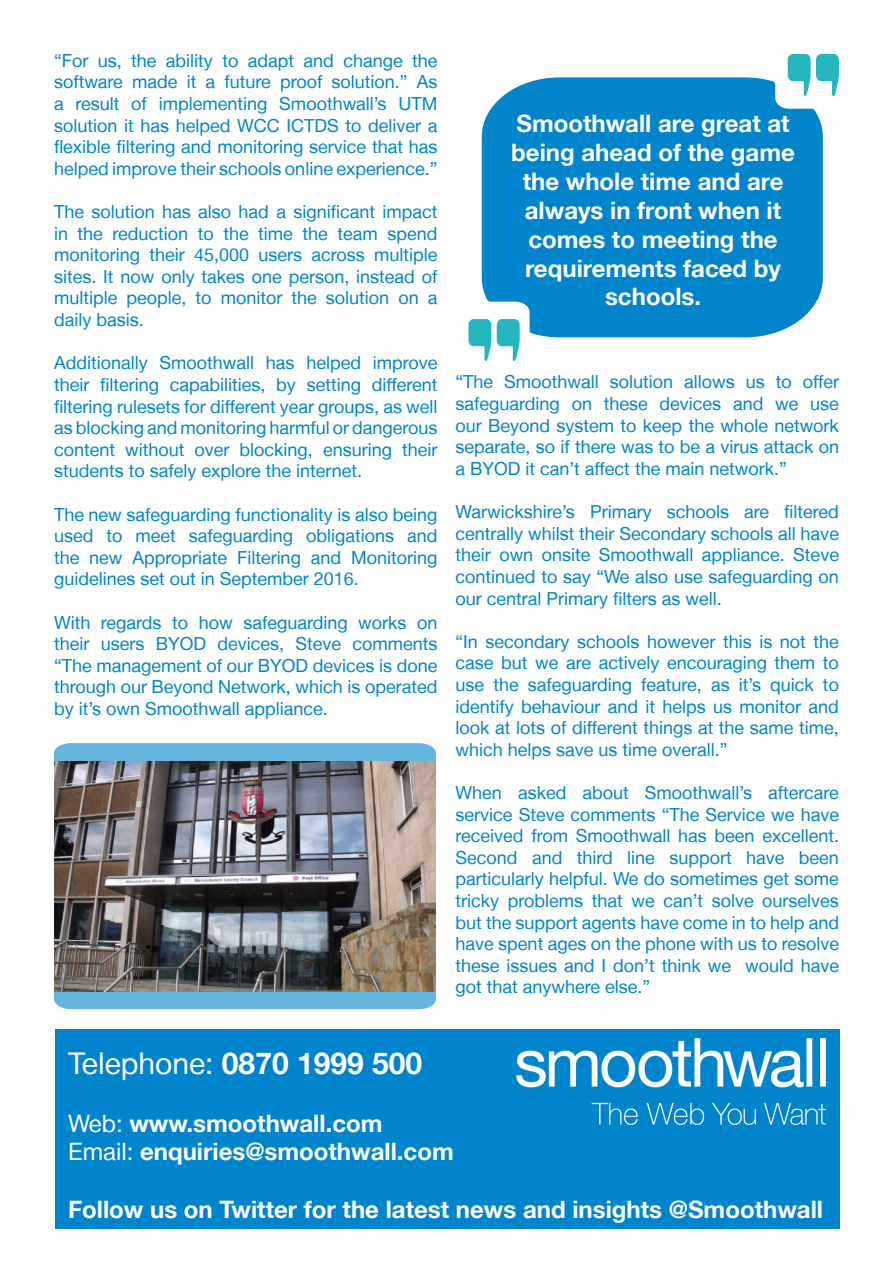
<style>
.page{position:relative;width:893px;height:1263px;background:#fff}
.page>*{position:absolute;margin:0;border:0;box-sizing:border-box;transform-origin:0 0}
.t1{font:700 30px "Helvetica 75";color:#fff}
.t2{font:700 24px/28.8px "Helvetica 75";color:#fff;text-align:center}
.t3{font:18px/21.6px "Helvetica Neue LT";color:#0084cb;text-align:justify}
.s1{font-family:"Helvetica Neue LT";font-weight:400}
</style>
<div class="page">
<svg style="left:788px;top:54px;width:51px;height:42px"></svg>
<div style="left:482px;top:77px;width:341px;height:260px;background:#0084cb"></div>
<svg style="left:468px;top:319px;width:52px;height:42px"></svg>
<div style="left:55px;top:1029px;width:785px;height:199px;background:#0084cb"></div>
<img style="left:517px;top:1039px;width:308px;height:85px">
<div style="left:54px;top:743px;width:382px;height:266px;background:#66b5df"></div>
<img style="left:54px;top:761px;width:382px;height:231px">
<p class="t3" style="left:54px;top:49px;width:385px">“For us, the ability to adapt and change the software made it a future proof solution.” As a result of implementing Smoothwall’s UTM solution it has helped WCC ICTDS to deliver a flexible filtering and monitoring service that has helped improve their schools online experience.”</p>
<p class="t3" style="left:54px;top:201px;width:385px">The solution has also had a significant impact in the reduction to the time the team spend monitoring their 45,000 users across multiple sites. It now only takes one person, instead of multiple people, to monitor the solution on a daily basis.</p>
<p class="t3" style="left:54px;top:352px;width:385px">Additionally Smoothwall has helped improve their filtering capabilities, by setting different filtering rulesets for different year groups, as well as blocking and monitoring harmful or dangerous content without over blocking, ensuring their students to safely explore the internet.</p>
<p class="t3" style="left:54px;top:503px;width:385px">The new safeguarding functionality is also being used to meet safeguarding obligations and the new Appropriate Filtering and Monitoring guidelines set out in September 2016.</p>
<p class="t3" style="left:54px;top:611px;width:385px">With regards to how safeguarding works on their users BYOD devices, Steve comments “The management of our BYOD devices is done through our Beyond Network, which is operated by it’s own Smoothwall appliance.</p>
<p class="t2" style="left:511px;top:109px;width:285px">Smoothwall are great at being ahead of the game the whole time and are always in front when it comes to meeting the</p>
<p class="t2" style="left:525px;top:253px;width:257px">requirements faced by schools.</p>
<p class="t3" style="left:456px;top:371px;width:385px">“The Smoothwall solution allows us to offer safeguarding on these devices and we use our Beyond system to keep the whole network separate, so if there was to be a virus attack on a BYOD it can’t affect the main network.”</p>
<p class="t3" style="left:456px;top:501px;width:385px">Warwickshire’s Primary schools are filtered centrally whilst their Secondary schools all have their own onsite Smoothwall appliance. Steve continued to say “We also use safeguarding on our central Primary filters as well.</p>
<p class="t3" style="left:456px;top:630px;width:385px">“In secondary schools however this is not the case but we are actively encouraging them to use the safeguarding feature, as it’s quick to identify behaviour and it helps us monitor and look at lots of different things at the same time, which helps save us time overall.”</p>
<p class="t3" style="left:456px;top:781px;width:385px">When asked about Smoothwall’s aftercare service Steve comments “The Service we have received from Smoothwall has been excellent.<br>Second and third line support have been particularly helpful. We do sometimes get some tricky problems that we can’t solve ourselves but the support agents have come in to help and have spent ages on the phone with us to resolve these issues and I don’t think we would have got that anywhere else.”</p>
<p class="t1" style="left:68px;top:1045px;width:356px"><span class="s1">Telephone:</span> 0870 1999 500</p>
<p class="t2" style="left:68px;top:1108px;width:316px"><span class="s1">Web:</span> www.smoothwall.com</p>
<p class="t2" style="left:68px;top:1137px;width:387px"><span class="s1">Email:</span> enquiries@smoothwall.com</p>
<p class="t2" style="left:68px;top:1194px;width:756px">Follow us on Twitter for the latest news and insights @Smoothwall</p>
</div>
